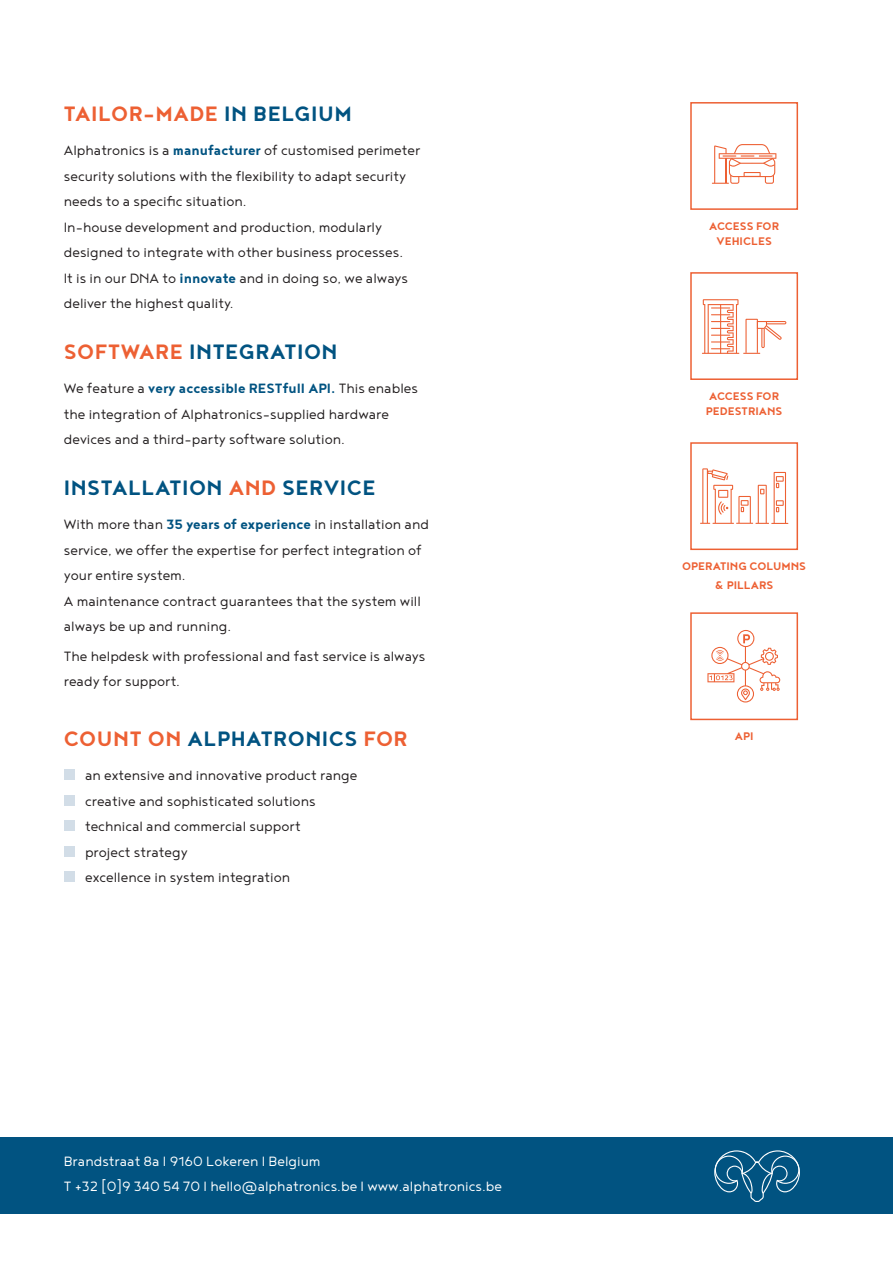
<style>
.page{position:relative;width:893px;height:1263px;background:#fff}
.page>*{position:absolute;margin:0;border:0;box-sizing:border-box;transform-origin:0 0}
.t1{font:700 25.5px "Noyh";letter-spacing:.02em;color:#015381}
.t2{font:700 25.5px "Noyh";letter-spacing:.02em;color:#ed6033}
.t3{font:300 16.5px/25.5px "Noyh";color:#231f20}
.t4{font:300 16.5px/25.5px "Noyh";color:#fff}
.t5{font:700 13.5px/15px "Noyh";color:#ed6033;text-align:center}
.s1{color:#015381}
.s2{font-weight:700;color:#015381}
.s3{color:#ed6033}
</style>
<div class="page">
<div style="left:0;top:1137px;width:893px;height:77px;background:#015381"></div>
<svg style="left:714px;top:1150px;width:86px;height:52px"></svg>
<svg style="left:712px;top:144px;width:64px;height:40px"></svg>
<div style="left:690px;top:102px;width:108px;height:108px;border:2px solid #ed6033"></div>
<hr style="left:702px;top:353px;width:37px;height:1px;background:#ed6033">
<svg style="left:703px;top:299px;width:83px;height:55px"></svg>
<div style="left:690px;top:272px;width:108px;height:108px;border:2px solid #ed6033"></div>
<svg style="left:700px;top:468px;width:88px;height:56px"></svg>
<div style="left:690px;top:442px;width:108px;height:108px;border:2px solid #ed6033"></div>
<svg style="left:707px;top:630px;width:73px;height:72px"></svg>
<div style="left:690px;top:612px;width:108px;height:108px;border:2px solid #ed6033"></div>
<div style="left:64px;top:769px;width:10px;height:11px;background:#d2dde7"></div>
<div style="left:64px;top:795px;width:10px;height:10px;background:#d2dde7"></div>
<div style="left:64px;top:820px;width:10px;height:11px;background:#d2dde7"></div>
<div style="left:64px;top:846px;width:10px;height:10px;background:#d2dde7"></div>
<div style="left:64px;top:871px;width:10px;height:11px;background:#d2dde7"></div>
<h1 class="t2" style="left:64px;top:99px;width:290px">TAILOR-MADE <span class="s1">IN BELGIUM</span></h1>
<p class="t3" style="left:64px;top:137px;width:358px">Alphatronics is a <span class="s2">manufacturer</span> of customised perimeter security solutions with the flexibility to adapt security needs to a specific situation.<br>In-house development and production, modularly designed to integrate with other business processes.<br>It is in our DNA to <span class="s2">innovate</span> and in doing so, we always deliver the highest quality.</p>
<h1 class="t1" style="left:64px;top:337px;width:275px"><span class="s3">SOFTWARE</span> INTEGRATION</h1>
<p class="t3" style="left:64px;top:375px;width:356px">We feature a <span class="s2">very accessible RESTfull API.</span> This enables the integration of Alphatronics-supplied hardware devices and a third-party software solution.</p>
<h1 class="t1" style="left:64px;top:473px;width:314px">INSTALLATION <span class="s3">AND</span> SERVICE</h1>
<p class="t3" style="left:64px;top:511px;width:367px">With more than <span class="s2">35 years of experience</span> in installation and service, we offer the expertise for perfect integration of your entire system.<br>A maintenance contract guarantees that the system will always be up and running.</p>
<p class="t3" style="left:64px;top:643px;width:363px">The helpdesk with professional and fast service is always ready for support.</p>
<h1 class="t1" style="left:64px;top:724px;width:345px"><span class="s3">COUNT ON</span> ALPHATRONICS <span class="s3">FOR</span></h1>
<p class="t3" style="left:85px;top:762px;width:274px">an extensive and innovative product range creative and sophisticated solutions technical and commercial support<br>project strategy<br>excellence in system integration</p>
<p class="t4" style="left:64px;top:1147px;width:440px">Brandstraat 8a I 9160 Lokeren I Belgium<br>T +32 [0]9 340 54 70 I hello@alphatronics.be I www.alphatronics.be</p>
<p class="t5" style="left:709px;top:218px;width:71px">ACCESS FOR<br>VEHICLES</p>
<p class="t5" style="left:706px;top:388px;width:78px;text-align:left">ACCESS FOR<br>PEDESTRIANS</p>
<p class="t5" style="left:682px;top:556px;width:125px;line-height:19.2px">OPERATING COLUMNS &amp; PILLARS</p>
<p class="t5" style="left:735px;top:728px;width:20px">API</p>
</div>
